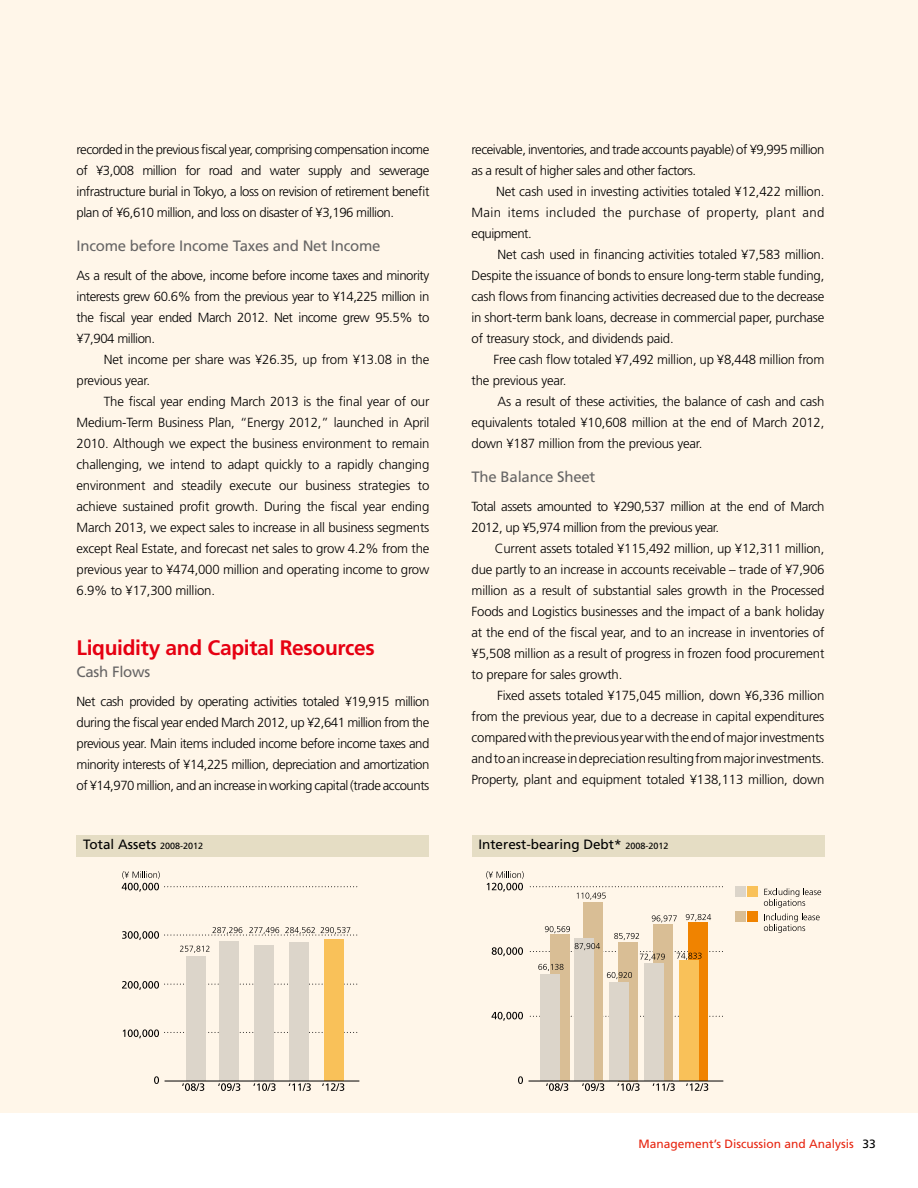
<style>
.page{position:relative;width:918px;height:1188px;background:#fff}
.page>*{position:absolute;margin:0;border:0;box-sizing:border-box;transform-origin:0 0}
.t1{font:700 21px "Frutiger";letter-spacing:-.015em;color:#e60012}
.t2{font:15px "Frutiger";letter-spacing:-.015em;color:#666565}
.t3{font:13.5px "Frutiger";color:#000}
.t4{font:300 13.2px/21px "Frutiger";letter-spacing:-.015em;color:#000;text-align:justify}
.t5{font:300 13.2px/21px "Frutiger";letter-spacing:-.035em;color:#000}
.t6{font:12px "Frutiger";color:#e72510}
.s1{font-size:9px}
.s2{color:#000}
</style>
<div class="page">
<div style="left:0;top:0;width:918px;height:1113px;background:#fff6e9"></div>
<div style="left:77px;top:835px;width:352px;height:22px;background:#e5ddc4"></div>
<svg style="left:165px;top:1032px;width:193px;height:1px"></svg>
<svg style="left:165px;top:984px;width:193px;height:1px"></svg>
<svg style="left:154px;top:1076px;width:5px;height:8px"></svg>
<svg style="left:123px;top:1029px;width:36px;height:9px"></svg>
<svg style="left:122px;top:981px;width:37px;height:9px"></svg>
<svg style="left:122px;top:931px;width:37px;height:9px"></svg>
<svg style="left:122px;top:871px;width:236px;height:21px"></svg>
<svg style="left:182px;top:1083px;width:22px;height:8px"></svg>
<svg style="left:218px;top:1083px;width:22px;height:8px"></svg>
<svg style="left:253px;top:1083px;width:23px;height:8px"></svg>
<svg style="left:289px;top:1083px;width:22px;height:8px"></svg>
<svg style="left:322px;top:1083px;width:22px;height:8px"></svg>
<svg style="left:180px;top:946px;width:30px;height:7px"></svg>
<svg style="left:167px;top:927px;width:191px;height:9px"></svg>
<div style="left:186px;top:956px;width:19px;height:125px;background:#dcd5ca"></div>
<div style="left:219px;top:941px;width:20px;height:140px;background:#dcd5ca"></div>
<div style="left:255px;top:946px;width:19px;height:135px;background:#dcd5ca"></div>
<div style="left:290px;top:943px;width:19px;height:138px;background:#dcd5ca"></div>
<div style="left:325px;top:940px;width:19px;height:141px;background:#f9c159"></div>
<hr style="left:165px;top:1081px;width:194px;height:1px;background:#000">
<div style="left:472px;top:835px;width:352px;height:22px;background:#e5ddc4"></div>
<svg style="left:530px;top:1016px;width:193px;height:1px"></svg>
<svg style="left:518px;top:1076px;width:5px;height:8px"></svg>
<svg style="left:492px;top:1012px;width:31px;height:9px"></svg>
<svg style="left:492px;top:947px;width:31px;height:9px"></svg>
<svg style="left:486px;top:871px;width:38px;height:21px"></svg>
<div style="left:550px;top:934px;width:19px;height:147px;background:#d9be95"></div>
<svg style="left:546px;top:1083px;width:22px;height:8px"></svg>
<svg style="left:582px;top:1083px;width:22px;height:8px"></svg>
<svg style="left:617px;top:1083px;width:22px;height:8px"></svg>
<svg style="left:653px;top:1083px;width:22px;height:8px"></svg>
<div style="left:583px;top:902px;width:20px;height:179px;background:#d9be95"></div>
<div style="left:619px;top:942px;width:19px;height:139px;background:#d9be95"></div>
<div style="left:654px;top:924px;width:19px;height:157px;background:#d9be95"></div>
<div style="left:689px;top:923px;width:19px;height:158px;background:#f08300"></div>
<div style="left:540px;top:974px;width:20px;height:107px;background:#dcd5ca"></div>
<div style="left:574px;top:939px;width:19px;height:142px;background:#dcd5ca"></div>
<div style="left:609px;top:982px;width:19px;height:99px;background:#dcd5ca"></div>
<div style="left:644px;top:963px;width:19px;height:118px;background:#dcd5ca"></div>
<div style="left:679px;top:960px;width:19px;height:121px;background:#f9c159"></div>
<svg style="left:686px;top:1083px;width:22px;height:8px"></svg>
<hr style="left:529px;top:1081px;width:194px;height:1px;background:#000">
<svg style="left:577px;top:893px;width:29px;height:7px"></svg>
<svg style="left:530px;top:914px;width:193px;height:65px"></svg>
<div style="left:735px;top:887px;width:10px;height:10px;background:#dcd5ca"></div>
<svg style="left:764px;top:888px;width:57px;height:45px"></svg>
<div style="left:735px;top:911px;width:10px;height:11px;background:#d9be95"></div>
<div style="left:748px;top:887px;width:10px;height:10px;background:#f9c159"></div>
<div style="left:748px;top:911px;width:10px;height:11px;background:#f08300"></div>
<svg style="left:530px;top:886px;width:193px;height:1px"></svg>
<p class="t4" style="left:77px;top:139px;width:354px">recorded in the previous fiscal year, comprising compensation income of ¥3,008 million for road and water supply and sewerage infrastructure burial in Tokyo, a loss on revision of retirement benefit plan of ¥6,610 million, and loss on disaster of ¥3,196 million.</p>
<p class="t2" style="left:77px;top:237px;width:306px">Income before Income Taxes and Net Income</p>
<p class="t4" style="left:77px;top:265px;width:354px">As a result of the above, income before income taxes and minority interests grew 60.6% from the previous year to ¥14,225 million in the fiscal year ended March 2012. Net income grew 95.5% to ¥7,904 million.</p>
<p class="t4" style="left:77px;top:349px;width:354px;text-indent:27px">Net income per share was ¥26.35, up from ¥13.08 in the previous year.</p>
<p class="t4" style="left:77px;top:391px;width:354px;text-indent:27px">The fiscal year ending March 2013 is the final year of our Medium-Term Business Plan, “Energy 2012,” launched in April 2010. Although we expect the business environment to remain challenging, we intend to adapt quickly to a rapidly changing environment and steadily execute our business strategies to achieve sustained profit growth. During the fiscal year ending March 2013, we expect sales to increase in all business segments except Real Estate, and forecast net sales to grow 4.2% from the previous year to ¥474,000 million and operating income to grow 6.9% to ¥17,300 million.</p>
<h1 class="t1" style="left:77px;top:635px;width:300px">Liquidity and Capital Resources</h1>
<p class="t2" style="left:77px;top:663px;width:75px">Cash Flows</p>
<p class="t4" style="left:77px;top:691px;width:354px">Net cash provided by operating activities totaled ¥19,915 million during the fiscal year ended March 2012, up ¥2,641 million from the previous year. Main items included income before income taxes and minority interests of ¥14,225 million, depreciation and amortization of ¥14,970 million, and an increase in working capital (trade accounts</p>
<p class="t5" style="left:472px;top:139px;width:354px">receivable, inventories, and trade accounts payable) of ¥9,995 million as a result of higher sales and other factors.</p>
<p class="t4" style="left:472px;top:181px;width:354px;text-indent:25px">Net cash used in investing activities totaled ¥12,422 million.<br>Main items included the purchase of property, plant and equipment.</p>
<p class="t4" style="left:472px;top:244px;width:354px;text-indent:26px">Net cash used in financing activities totaled ¥7,583 million.<br>Despite the issuance of bonds to ensure long-term stable funding, cash flows from financing activities decreased due to the decrease in short-term bank loans, decrease in commercial paper, purchase of treasury stock, and dividends paid.</p>
<p class="t4" style="left:472px;top:349px;width:354px;text-indent:22px">Free cash flow totaled ¥7,492 million, up ¥8,448 million from the previous year.</p>
<p class="t4" style="left:472px;top:391px;width:354px;text-indent:26px">As a result of these activities, the balance of cash and cash equivalents totaled ¥10,608 million at the end of March 2012, down ¥187 million from the previous year.</p>
<p class="t2" style="left:472px;top:468px;width:125px">The Balance Sheet</p>
<p class="t5" style="left:472px;top:496px;width:354px">Total assets amounted to ¥290,537 million at the end of March<br>2012, up ¥5,974 million from the previous year.</p>
<p class="t4" style="left:472px;top:538px;width:354px;text-indent:23px">Current assets totaled ¥115,492 million, up ¥12,311 million, due partly to an increase in accounts receivable – trade of ¥7,906 million as a result of substantial sales growth in the Processed Foods and Logistics businesses and the impact of a bank holiday at the end of the fiscal year, and to an increase in inventories of ¥5,508 million as a result of progress in frozen food procurement to prepare for sales growth.</p>
<p class="t4" style="left:472px;top:685px;width:354px;text-indent:26px">Fixed assets totaled ¥175,045 million, down ¥6,336 million from the previous year, due to a decrease in capital expenditures compared with the previous year with the end of major investments and to an increase in depreciation resulting from major investments.<br>Property, plant and equipment totaled ¥138,113 million, down</p>
<p class="t3" style="left:83px;top:836px;width:122px">Total Assets <span class="s1">2008-2012</span></p>
<p class="t3" style="left:478px;top:836px;width:192px">Interest-bearing Debt* <span class="s1">2008-2012</span></p>
<p class="t6" style="left:639px;top:1136px;width:239px">Management’s Discussion and Analysis <span class="s2">33</span></p>
</div>
